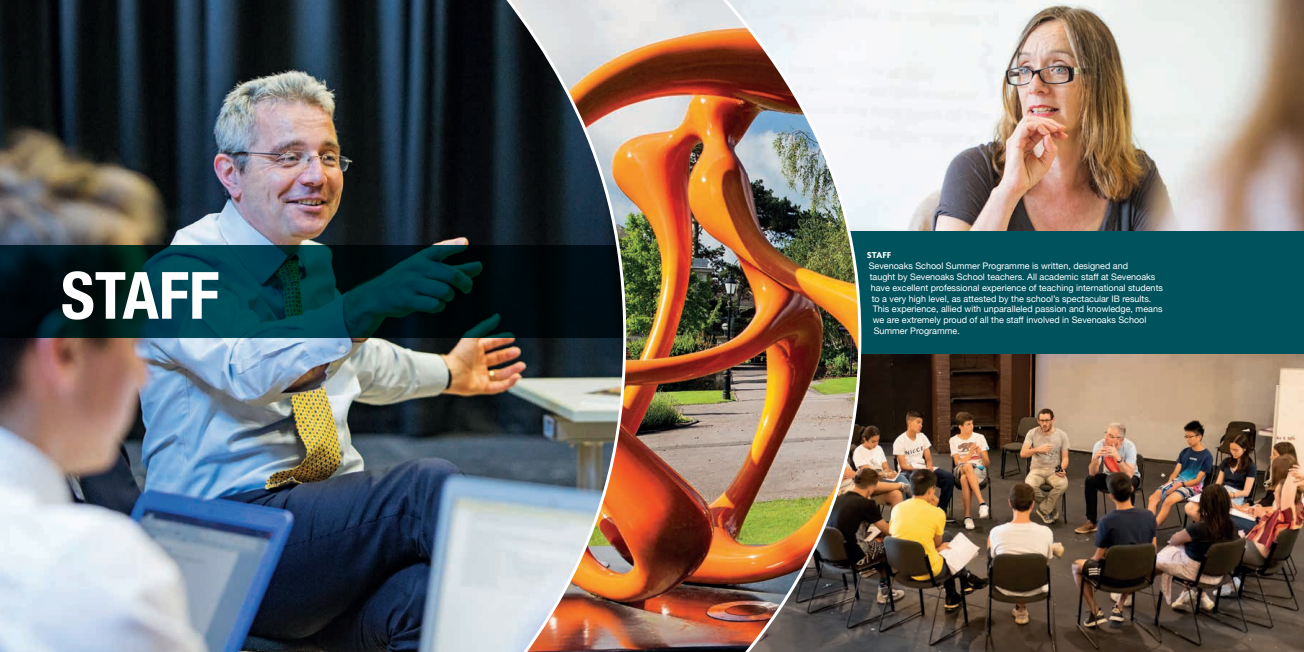
<style>
.page{position:relative;width:1304px;height:652px;background:#fff}
.page>*{position:absolute;margin:0;border:0;box-sizing:border-box;transform-origin:0 0}
.t1{font:700 condensed 65.2px "Helvetica Neue";color:#fff}
.t2{font:9px "Helvetica Neue";color:#fff}
.t3{font:800 9px "Bliss";color:#fff}
</style>
<div class="page">
<img style="left:863px;top:0;width:441px;height:232px">
<img style="left:863px;top:354px;width:441px;height:298px">
<div style="left:652px;top:232px;width:652px;height:122px;background:#00525d"></div>
<img style="left:0;top:0;width:863px;height:652px">
<h1 class="t1" style="left:61px;top:256px;width:160px">STAFF</h1>
<p class="t3" style="left:867px;top:250px;width:26px">STAFF</p>
<p class="t2" style="left:869px;top:259px;width:261px">Sevenoaks School Summer Programme is written, designed and</p>
<p class="t2" style="left:870px;top:270px;width:287px">taught by Sevenoaks School teachers. All academic staff at Sevenoaks</p>
<p class="t2" style="left:871px;top:281px;width:294px">have excellent professional experience of teaching international students</p>
<p class="t2" style="left:872px;top:292px;width:281px">to a very high level, as attested by the school’s spectacular IB results.</p>
<p class="t2" style="left:873px;top:303px;width:291px">This experience, allied with unparalleled passion and knowledge, means</p>
<p class="t2" style="left:873px;top:313px;width:275px">we are extremely proud of all the staff involved in Sevenoaks School</p>
<p class="t2" style="left:874px;top:324px;width:88px">Summer Programme.</p>
</div>
